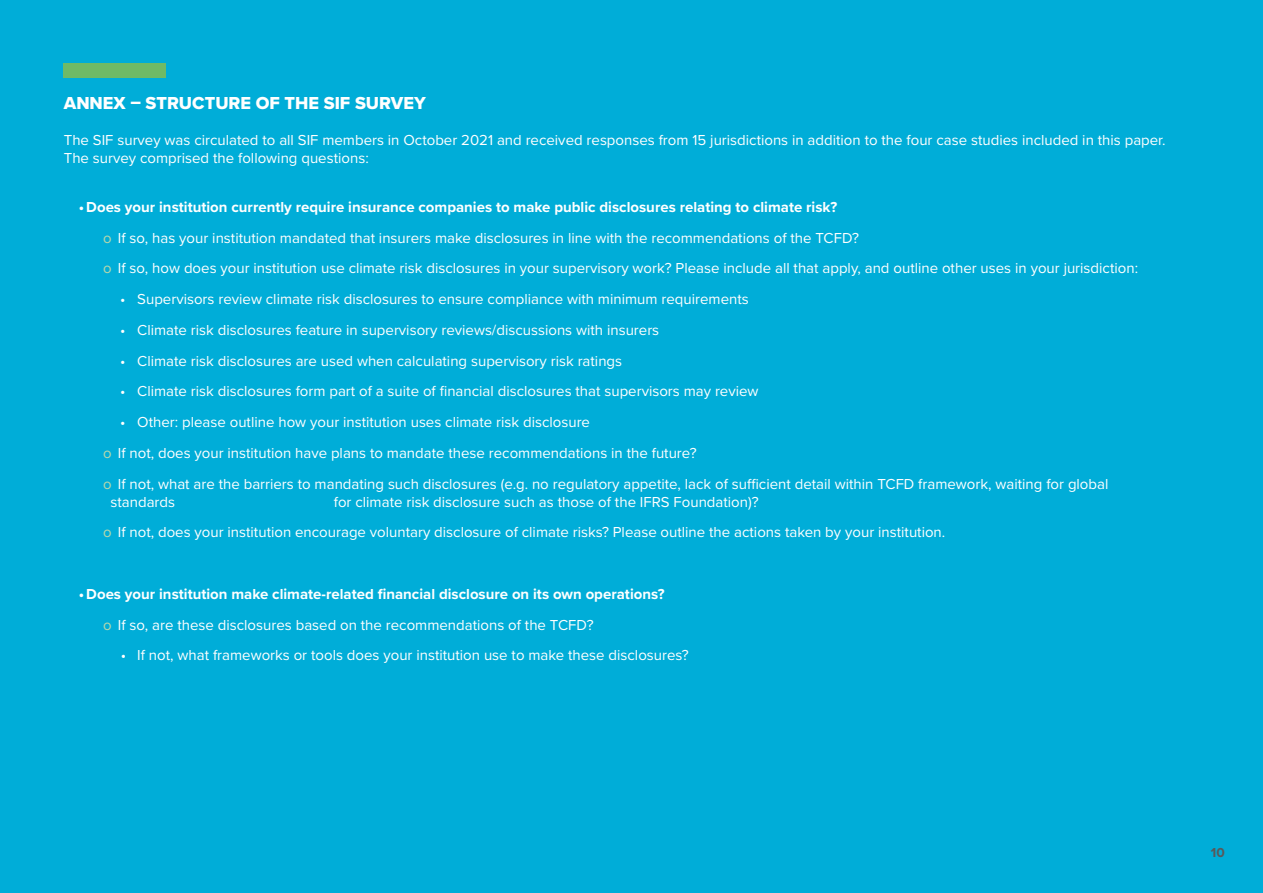
<style>
.page{position:relative;width:1263px;height:893px;background:#00add8}
.page>*{position:absolute;margin:0;border:0;box-sizing:border-box;transform-origin:0 0}
.t1{font:18px "Proxima Nova Extrabld";color:#fff}
.t2{font:15px/30.8px "Proxima Nova";color:#fff}
.t3{font:700 15px/30.8px "Proxima Nova";color:#fff}
.t4{font:700 13.5px "Proxima Nova";color:#58595b}
.s1{font-weight:700}
.s2{color:#b6d7ac}
.s3{font-weight:400;color:#b6d7ac}
.s4{font-weight:400}
</style>
<div class="page">
<div style="left:64px;top:64px;width:102px;height:14px;background:#6fba66"></div>
<p class="t1" style="left:64px;top:90px;width:364px">ANNEX – STRUCTURE OF THE SIF SURVEY</p>
<p class="t2" style="left:64px;top:130px;width:1103px;line-height:18px">The SIF survey was circulated to all SIF members in October 2021 and received responses from 15 jurisdictions in addition to the four case studies included in this paper.<br>The survey comprised the following questions:</p>
<p class="t2" style="left:103px;top:191px;width:1036px;text-indent:-24px"><span class="s1">•Does your institution currently require insurance companies to make public disclosures relating to climate risk?<br></span><span class="s2">o</span> If so, has your institution mandated that insurers make disclosures in line with the recommendations of the TCFD?<br><span class="s2">o</span> If so, how does your institution use climate risk disclosures in your supervisory work? Please include all that apply, and outline other uses in your jurisdiction:</p>
<p class="t2" style="left:120px;top:283px;width:630px">• Supervisors review climate risk disclosures to ensure compliance with minimum requirements</p>
<p class="t2" style="left:120px;top:314px;width:541px">• Climate risk disclosures feature in supervisory reviews/discussions with insurers</p>
<p class="t2" style="left:120px;top:344px;width:504px">• Climate risk disclosures are used when calculating supervisory risk ratings</p>
<p class="t2" style="left:120px;top:375px;width:640px">• Climate risk disclosures form part of a suite of financial disclosures that supervisors may review</p>
<p class="t2" style="left:103px;top:406px;width:1007px;text-indent:17px">• Other: please outline how your institution uses climate risk disclosure<br><span class="s2">o</span> If not, does your institution have plans to mandate these recommendations in the future?<br><span class="s2">o</span> If not, what are the barriers to mandating such disclosures (e.g. no regulatory appetite, lack of sufficient detail within TCFD framework, waiting for global</p>
<p class="t2" style="left:111px;top:485px;width:66px">standards</p>
<p class="t2" style="left:103px;top:485px;width:844px;text-indent:231px">for climate risk disclosure such as those of the IFRS Foundation)?<br><span class="s2">o</span> If not, does your institution encourage voluntary disclosure of climate risks? Please outline the actions taken by your institution.</p>
<p class="t3" style="left:103px;top:578px;width:563px;text-indent:-24px">•Does your institution make climate-related financial disclosure on its own operations? <span class="s3">o</span> <span class="s4">If so, are these disclosures based on the recommendations of the TCFD?</span></p>
<p class="t2" style="left:121px;top:639px;width:569px">• If not, what frameworks or tools does your institution use to make these disclosures?</p>
<p class="t4" style="left:1211px;top:842px;width:15px">10</p>
</div>
